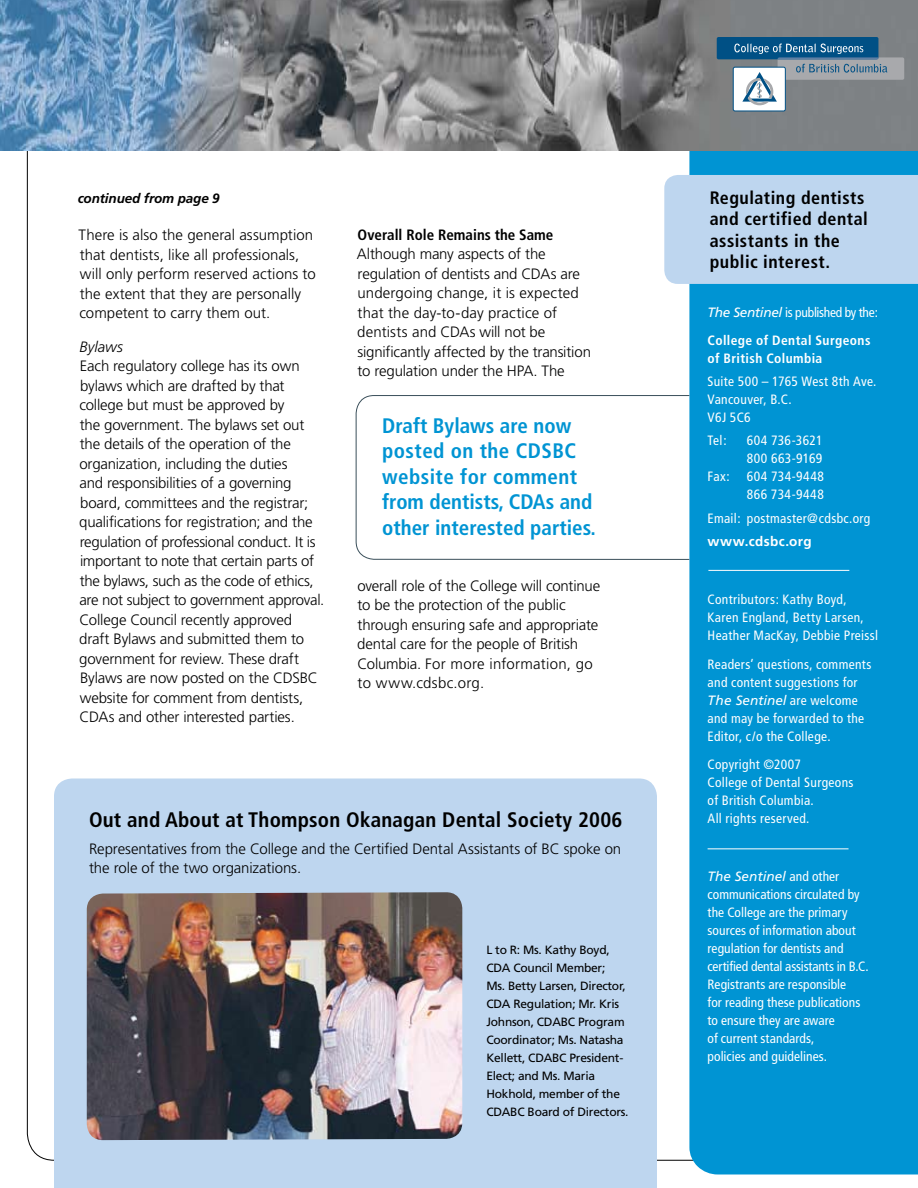
<style>
.page{position:relative;width:918px;height:1188px;background:#fff}
.page>*{position:absolute;margin:0;border:0;box-sizing:border-box;transform-origin:0 0}
.t1{font:700 condensed 21px/25.5px "Frutiger";color:#0094d3}
.t2{font:700 condensed 21px "Frutiger";letter-spacing:.01em;color:#000}
.t3{font:700 condensed 18px/21.6px "Frutiger";letter-spacing:.025em;color:#000}
.t4{font:300 15px/19.5px "Frutiger";letter-spacing:-.01em;color:#000}
.t5{font:700 condensed 15px "Frutiger";color:#000}
.t6{font:italic 300 15px "Frutiger";color:#000}
.t7{font:condensed 13.5px/18px "Frutiger";letter-spacing:.015em;color:#fff}
.t8{font:700 condensed 13.5px/27.8px "Frutiger";letter-spacing:.03em;color:#fff}
.t9{font:condensed 13.5px/18px "Frutiger";letter-spacing:.04em;color:#fff}
.t10{font:italic 700 13.5px "Frutiger";letter-spacing:-.01em;color:#000}
.t11{font:700 13.5px "Frutiger";letter-spacing:.03em;color:#fff}
.t12{font:12px/18px "Frutiger";letter-spacing:-.02em;color:#000}
.s1{font-weight:400;font-style:italic;font-stretch:normal}
.s2{font-weight:400}
.s3{font-style:italic;font-stretch:normal}
</style>
<div class="page">
<div style="left:689px;top:151px;width:229px;height:1023px;background:#0094d3"></div>
<div style="left:664px;top:175px;width:254px;height:109px;background:#bed6ef"></div>
<hr style="left:708px;top:848px;width:141px;height:1px;background:#fff">
<hr style="left:708px;top:570px;width:141px;height:1px;background:#fff">
<img style="left:0;top:0;width:918px;height:151px">
<div style="left:778px;top:57px;width:126px;height:23px;background:#a8a9ac;border-radius:2px"></div>
<div style="left:717px;top:37px;width:161px;height:22px;background:#005085;border-radius:2px"></div>
<div style="left:733px;top:67px;width:52px;height:44px;background:#fff;border-radius:2px"></div>
<div style="left:733px;top:67px;width:53px;height:44px;border:1px solid #005085;border-radius:2px"></div>
<svg style="left:734px;top:44px;width:153px;height:61px"></svg>
<svg style="left:355px;top:395px;width:335px;height:165px"></svg>
<div style="left:54px;top:778px;width:603px;height:410px;background:#bed6ef"></div>
<img style="left:87px;top:892px;width:375px;height:248px">
<p class="t10" style="left:78px;top:190px;width:144px">continued from page 9</p>
<p class="t4" style="left:79px;top:225px;width:239px">There is also the general assumption that dentists, like all professionals, will only perform reserved actions to the extent that they are personally competent to carry them out.</p>
<p class="t6" style="left:80px;top:338px;width:45px">Bylaws</p>
<p class="t4" style="left:79px;top:356px;width:247px">Each regulatory college has its own bylaws which are drafted by that college but must be approved by<br>the government. The bylaws set out the details of the operation of the organization, including the duties<br>and responsibilities of a governing board, committees and the registrar; qualifications for registration; and the regulation of professional conduct. It is important to note that certain parts of the bylaws, such as the code of ethics, are not subject to government approval.<br>College Council recently approved draft Bylaws and submitted them to government for review. These draft Bylaws are now posted on the CDSBC website for comment from dentists, CDAs and other interested parties.</p>
<p class="t5" style="left:358px;top:226px;width:197px">Overall Role Remains the Same</p>
<p class="t4" style="left:357px;top:244px;width:236px">Although many aspects of the regulation of dentists and CDAs are undergoing change, it is expected that the day-to-day practice of dentists and CDAs will not be significantly affected by the transition to regulation under the HPA. The</p>
<h1 class="t1" style="left:382px;top:413px;width:215px">Draft Bylaws are now posted on the CDSBC website for comment from dentists, CDAs and other interested parties.</h1>
<p class="t4" style="left:357px;top:576px;width:245px">overall role of the College will continue to be the protection of the public through ensuring safe and appropriate dental care for the people of British Columbia. For more information, go to www.cdsbc.org.</p>
<h1 class="t2" style="left:89px;top:808px;width:535px">Out and About at Thompson Okanagan Dental Society 2006</h1>
<p class="t4" style="left:89px;top:839px;width:534px">Representatives from the College and the Certified Dental Assistants of BC spoke on the role of the two organizations.</p>
<p class="t12" style="left:486px;top:941px;width:144px">L to R: Ms. Kathy Boyd,<br>CDA Council Member;<br>Ms. Betty Larsen, Director,<br>CDA Regulation; Mr. Kris<br>Johnson, CDABC Program<br>Coordinator; Ms. Natasha<br>Kellett, CDABC President-<br>Elect; and Ms. Maria<br>Hokhold, member of the<br>CDABC Board of Directors.</p>
<p class="t3" style="left:710px;top:187px;width:160px">Regulating dentists and certified dental assistants in the public interest.</p>
<p class="t8" style="left:708px;top:298px;width:172px"><span class="s1">The Sentinel</span> <span class="s2">is published by the:<br></span>College of Dental Surgeons</p>
<p class="t8" style="left:708px;top:344px;width:116px">of British Columbia</p>
<p class="t7" style="left:708px;top:372px;width:170px">Suite 500 – 1765 West 8th Ave.<br>Vancouver, B.C.<br>V6J 5C6</p>
<p class="t7" style="left:708px;top:432px;width:21px">Tel:</p>
<p class="t7" style="left:747px;top:432px;width:77px">604 736-3621<br>800 663-9169</p>
<p class="t7" style="left:708px;top:468px;width:24px">Fax:</p>
<p class="t9" style="left:747px;top:468px;width:79px">604 734-9448<br>866 734-9448</p>
<p class="t7" style="left:708px;top:509px;width:164px">Email: postmaster@cdsbc.org</p>
<p class="t11" style="left:708px;top:534px;width:106px">www.cdsbc.org</p>
<p class="t7" style="left:708px;top:590px;width:172px">Contributors: Kathy Boyd,<br>Karen England, Betty Larsen,<br>Heather MacKay, Debbie Preissl</p>
<p class="t7" style="left:708px;top:655px;width:165px">Readers’ questions, comments and content suggestions for<br><span class="s3">The Sentinel</span> are welcome and may be forwarded to the<br>Editor, c/o the College.</p>
<p class="t7" style="left:708px;top:756px;width:148px">Copyright ©2007<br>College of Dental Surgeons of British Columbia.<br>All rights reserved.</p>
<p class="t7" style="left:708px;top:867px;width:163px"><span class="s3">The Sentinel</span> and other communications circulated by the College are the primary sources of information about regulation for dentists and certified dental assistants in B.C.<br>Registrants are responsible<br>for reading these publications to ensure they are aware<br>of current standards,<br>policies and guidelines.</p>
</div>
